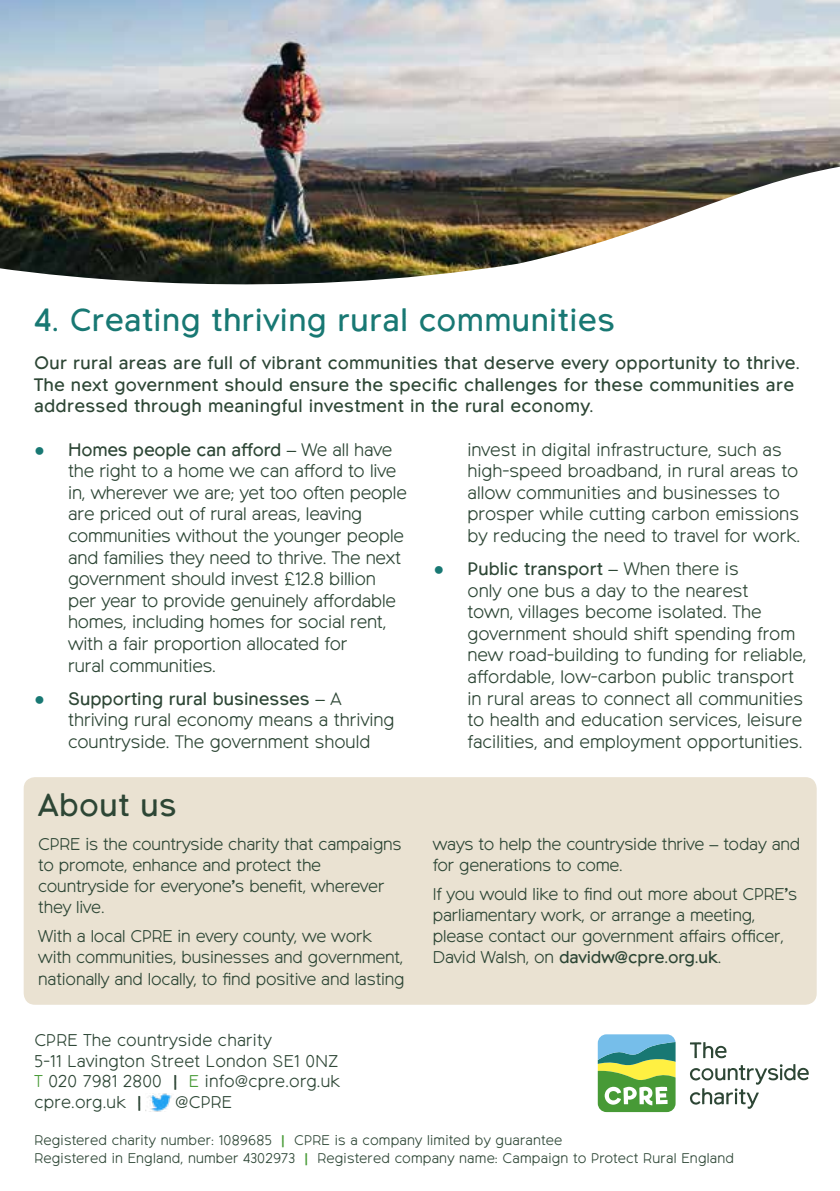
<style>
.page{position:relative;width:840px;height:1191px;background:#fff}
.page>*{position:absolute;margin:0;border:0;box-sizing:border-box;transform-origin:0 0}
.t1{font:32px "Northwoods";letter-spacing:.015em;color:#187873}
.t2{font:32px "Northwoods";letter-spacing:.015em;color:#2d4635}
.t3{font:300 18px/21.6px "Northwoods";color:#2d4635}
.t4{font:18px/21.6px "Northwoods";letter-spacing:.015em;color:#2d4635}
.t5{font:300 17px/21px "Northwoods";letter-spacing:-.01em;color:#2d4635}
.t6{font:300 17px/20.4px "Northwoods";letter-spacing:.015em;color:#2d4635}
.t7{font:300 14px/18px "Northwoods";letter-spacing:.015em;color:#2d4635}
.s1{font-family:"Arial";font-weight:400;color:#187873}
.s2{font-weight:400}
.s3{color:#479a36}
.s4{font-weight:700}
.s5{font-weight:700;color:#479a36}
</style>
<div class="page">
<img style="left:0;top:0;width:839px;height:285px">
<div style="left:24px;top:777px;width:792px;height:227px;background:#eae2d2;border-radius:11px"></div>
<svg style="left:690px;top:1042px;width:36px;height:16px"></svg>
<svg style="left:690px;top:1064px;width:118px;height:44px"></svg>
<svg style="left:597px;top:1034px;width:79px;height:78px;background:#81b880"></svg>
<img style="left:145px;top:1093px;width:27px;height:18px">
<h1 class="t1" style="left:34px;top:301px;width:582px">4. Creating thriving rural communities</h1>
<p class="t4" style="left:34px;top:353px;width:766px">Our rural areas are full of vibrant communities that deserve every opportunity to thrive.<br>The next government should ensure the specific challenges for these communities are addressed through meaningful investment in the rural economy.</p>
<p class="t3" style="left:68px;top:439px;width:340px;text-indent:-34px"><span class="s1">●</span> <span class="s2">Homes people can afford</span> – We all have the right to a home we can afford to live in, wherever we are; yet too often people are priced out of rural areas, leaving communities without the younger people and families they need to thrive. The next government should invest £12.8 billion per year to provide genuinely affordable homes, including homes for social rent, with a fair proportion allocated for<br>rural communities.</p>
<p class="t3" style="left:68px;top:688px;width:327px;text-indent:-34px"><span class="s1">●</span> <span class="s2">Supporting rural businesses</span> – A thriving rural economy means a thriving countryside. The government should</p>
<p class="t3" style="left:467px;top:439px;width:334px">invest in digital infrastructure, such as high-speed broadband, in rural areas to allow communities and businesses to prosper while cutting carbon emissions by reducing the need to travel for work.</p>
<p class="t3" style="left:467px;top:558px;width:340px;text-indent:-34px"><span class="s1">●</span> <span class="s2">Public transport</span> – When there is<br>only one bus a day to the nearest<br>town, villages become isolated. The government should shift spending from new road-building to funding for reliable, affordable, low-carbon public transport in rural areas to connect all communities to health and education services, leisure facilities, and employment opportunities.</p>
<h1 class="t2" style="left:38px;top:786px;width:140px">About us</h1>
<p class="t5" style="left:38px;top:834px;width:364px">CPRE is the countryside charity that campaigns to promote, enhance and protect the countryside for everyone’s benefit, wherever they live.</p>
<p class="t5" style="left:38px;top:926px;width:367px">With a local CPRE in every county, we work with communities, businesses and government, nationally and locally, to find positive and lasting</p>
<p class="t6" style="left:34px;top:1031px;width:307px">CPRE The countryside charity<br>5-11 Lavington Street London SE1 0NZ<br><span class="s3">T</span> 020 7981 2800 <span class="s4">|</span> <span class="s3">E</span> info@cpre.org.uk cpre.org.uk <span class="s4">|</span></p>
<p class="t5" style="left:175px;top:1091px;width:58px">@CPRE</p>
<p class="t5" style="left:432px;top:834px;width:369px">ways to help the countryside thrive – today and for generations to come.</p>
<p class="t5" style="left:432px;top:884px;width:366px">If you would like to find out more about CPRE’s parliamentary work, or arrange a meeting, please contact our government affairs officer, David Walsh, on <span class="s2">davidw@cpre.org.uk</span>.</p>
<p class="t7" style="left:34px;top:1132px;width:700px">Registered charity number: 1089685 <span class="s5">|</span> CPRE is a company limited by guarantee<br>Registered in England, number 4302973 <span class="s5">|</span> Registered company name: Campaign to Protect Rural England</p>
</div>
